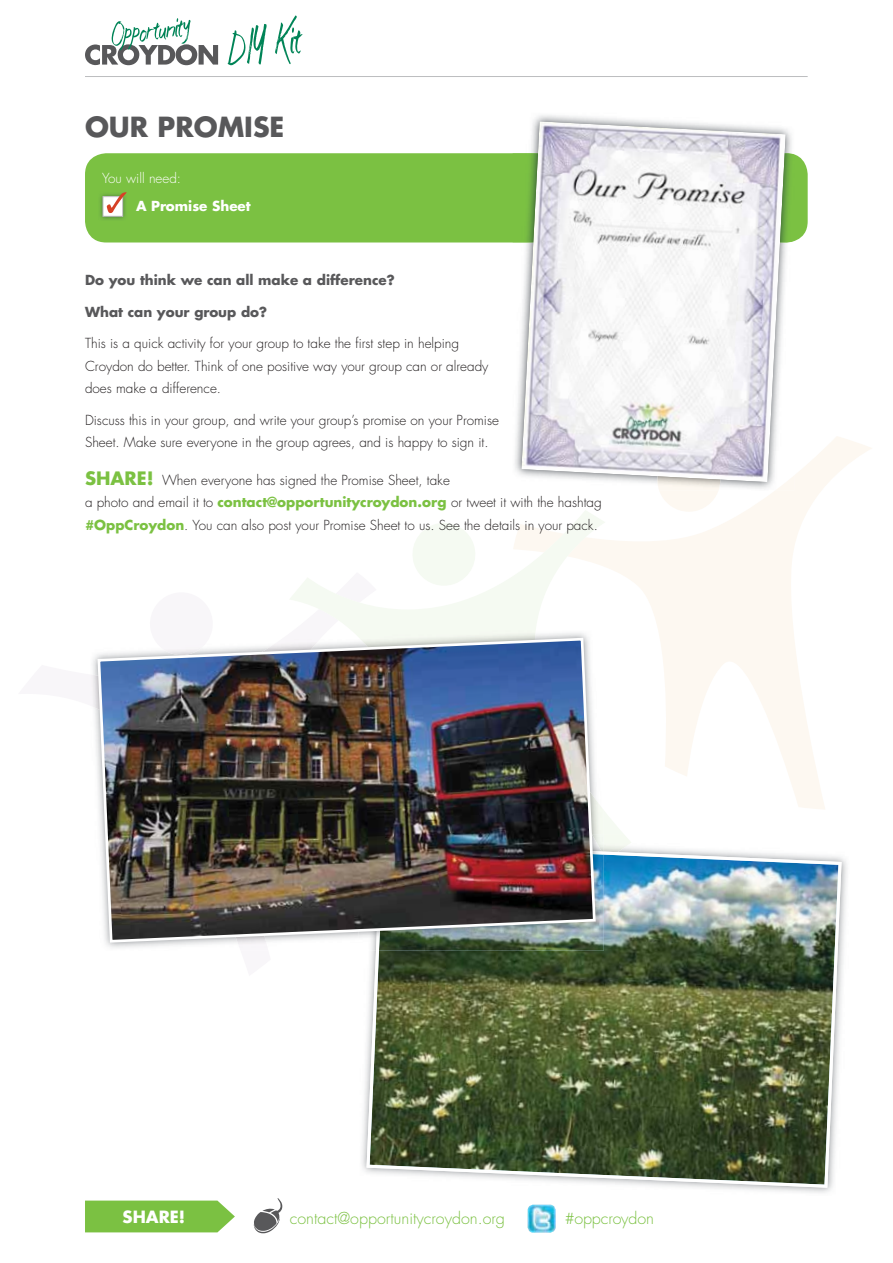
<style>
.page{position:relative;width:893px;height:1263px;background:#fff}
.page>*{position:absolute;margin:0;border:0;box-sizing:border-box;transform-origin:0 0}
.t1{font:700 27px "Futura";color:#58585a}
.t2{font:700 16.5px "Futura";color:#fff}
.t3{font:300 16.05px "Futura";color:#7bc142}
.t4{font:300 13.5px/22.5px "Futura";color:#231f20}
.t5{font:700 13.5px "Futura";color:#58585a}
.t6{font:700 13.5px "Futura";color:#fff}
.t7{font:300 13.5px "Futura";color:#fff}
.s1{font-weight:700;font-size:18px;color:#7bc142}
.s2{font-weight:700;color:#7bc142}
</style>
<div class="page">
<svg style="left:624px;top:436px;width:248px;height:373px"></svg>
<svg style="left:659px;top:491px;width:59px;height:21px"></svg>
<svg style="left:290px;top:510px;width:334px;height:324px"></svg>
<hr style="left:85px;top:76px;width:723px;height:1px;background:#bcbdbf">
<div style="left:85px;top:153px;width:723px;height:90px;background:#7bc142;border-radius:21px"></div>
<img style="left:100px;top:194px;width:25px;height:26px">
<div style="left:103px;top:197px;width:20px;height:19px;background:#fff"></div>
<div style="left:103px;top:196px;width:20px;height:21px;border:1px solid #bcbdbf"></div>
<svg style="left:107px;top:192px;width:20px;height:21px"></svg>
<img style="left:528px;top:1205px;width:27px;height:28px;border-radius:5px">
<svg style="left:253px;top:1198px;width:30px;height:35px"></svg>
<div style="left:85px;top:1201px;width:150px;height:31px;background:#7bc142"></div>
<img style="left:515px;top:351px;width:279px;height:140px">
<img style="left:775px;top:475px;width:19px;height:16px">
<img style="left:657px;top:482px;width:63px;height:9px">
<img style="left:512px;top:115px;width:282px;height:128px">
<img style="left:521px;top:121px;width:265px;height:361px">
<img style="left:362px;top:858px;width:485px;height:335px">
<img style="left:366px;top:842px;width:475px;height:346px">
<img style="left:91px;top:630px;width:260px;height:318px">
<img style="left:351px;top:630px;width:253px;height:204px">
<img style="left:376px;top:842px;width:228px;height:109px">
<img style="left:96px;top:636px;width:501px;height:308px">
<svg style="left:85px;top:18px;width:133px;height:47px"></svg>
<svg style="left:228px;top:15px;width:75px;height:50px"></svg>
<h1 class="t1" style="left:85px;top:114px;width:201px">OUR PROMISE</h1>
<p class="t7" style="left:102px;top:171px;width:81px">You will need:</p>
<p class="t6" style="left:136px;top:200px;width:116px">A Promise Sheet</p>
<p class="t5" style="left:85px;top:274px;width:311px">Do you think we can all make a difference?</p>
<p class="t5" style="left:85px;top:305px;width:184px">What can your group do?</p>
<p class="t4" style="left:85px;top:333px;width:405px">This is a quick activity for your group to take the first step in helping<br>Croydon do better. Think of one positive way your group can or already does make a difference.</p>
<p class="t4" style="left:85px;top:410px;width:415px">Discuss this in your group, and write your group’s promise on your Promise<br>Sheet. Make sure everyone in the group agrees, and is happy to sign it.</p>
<p class="t4" style="left:85px;top:470px;width:518px"><span class="s1">SHARE!</span> When everyone has signed the Promise Sheet, take<br>a photo and email it to <span class="s2">contact@opportunitycroydon.org</span> or tweet it with the hashtag <span class="s2">#OppCroydon</span>. You can also post your Promise Sheet to us. See the details in your pack.</p>
<p class="t2" style="left:123px;top:1210px;width:64px">SHARE!</p>
<p class="t3" style="left:290px;top:1211px;width:217px">contact@opportunitycroydon.org</p>
<p class="t3" style="left:565px;top:1211px;width:91px">#oppcroydon</p>
</div>
